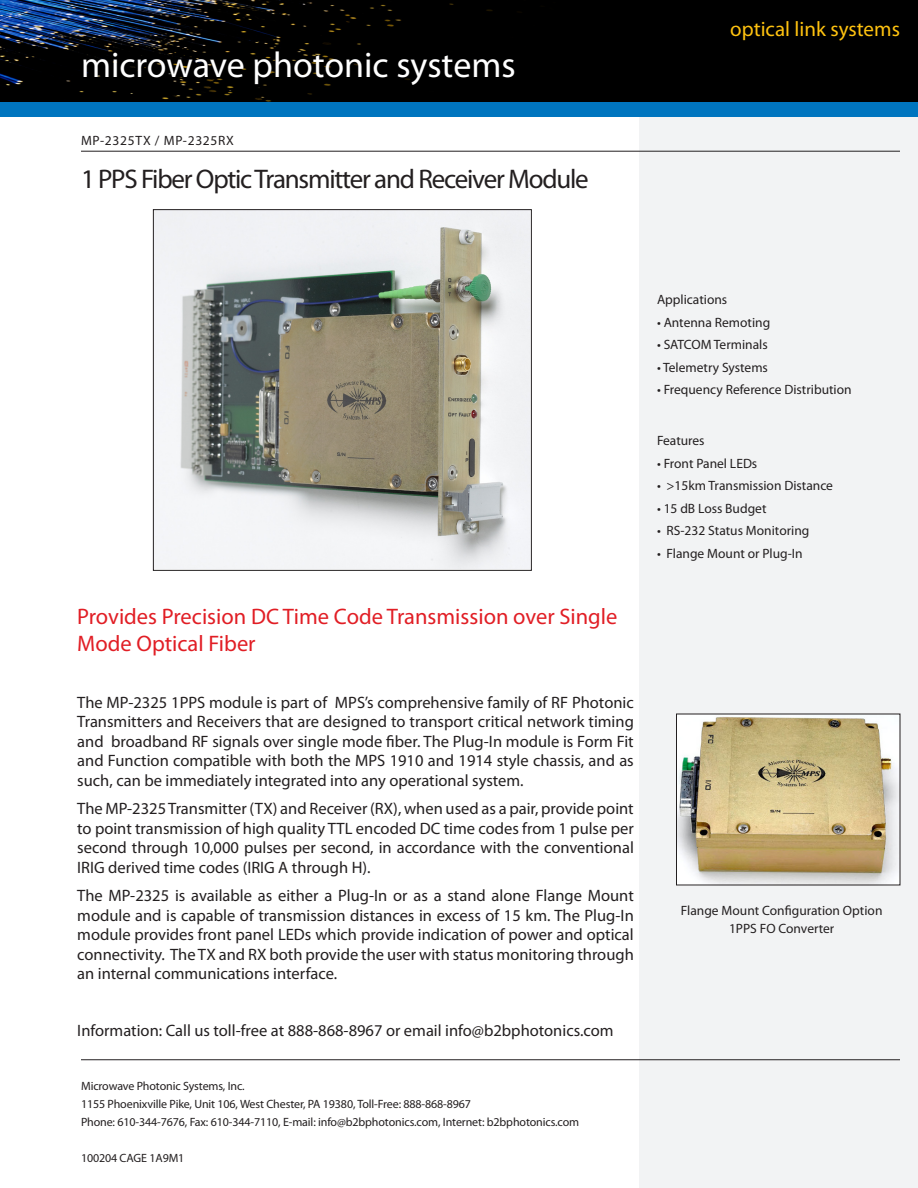
<style>
.page{position:relative;width:918px;height:1188px;background:#fff}
.page>*{position:absolute;margin:0;border:0;box-sizing:border-box;transform-origin:0 0}
.t1{font:36px "Myriad Pro";color:#fff}
.t2{font:27px "Myriad Pro";letter-spacing:-.045em;color:#231f20}
.Red_-_Product_Pitch{font:22.5px/27px "Myriad Pro";color:#e11e25}
.t3{font:21px "Myriad Pro";color:#fec210}
.Text{font:16.5px/19.5px "Myriad Pro";color:#231f20;text-align:justify}
.t4{font:13.5px "Myriad Pro";color:#231f20}
.t5{font:13.5px "Myriad Pro";letter-spacing:.05em;color:#231f20}
.t6{font:12px "Myriad Pro";letter-spacing:-.01em;color:#231f20}
</style>
<div class="page">
<div style="left:639px;top:54px;width:279px;height:1134px;background:#f2f3f4"></div>
<img style="left:0;top:0;width:918px;height:102px">
<div style="left:0;top:102px;width:918px;height:14px;background:#0075bf"></div>
<hr style="left:81px;top:151px;width:819px;height:1px;background:#231f20">
<img style="left:155px;top:211px;width:374px;height:358px">
<div style="left:153px;top:209px;width:379px;height:362px;border:1px solid #231f20"></div>
<hr style="left:81px;top:1059px;width:819px;height:1px;background:#231f20">
<img style="left:678px;top:716px;width:220px;height:167px">
<p class="t1" style="left:81px;top:43px;width:436px">microwave photonic systems</p>
<p class="t5" style="left:81px;top:132px;width:154px">MP-2325TX / MP-2325RX</p>
<p class="t2" style="left:81px;top:163px;width:509px">1 PPS Fiber Optic Transmitter and Receiver Module</p>
<p class="t3" style="left:730px;top:16px;width:171px">optical link systems</p>
<p class="Red_-_Product_Pitch" style="left:77px;top:602px;width:542px">Provides Precision DC Time Code Transmission over Single<br>Mode Optical Fiber</p>
<p class="Text" style="left:77px;top:692px;width:558px">The MP-2325 1PPS module is part of MPS’s comprehensive family of RF Photonic Transmitters and Receivers that are designed to transport critical network timing and broadband RF signals over single mode fiber. The Plug-In module is Form Fit and Function compatible with both the MPS 1910 and 1914 style chassis, and as such, can be immediately integrated into any operational system.</p>
<p class="Text" style="left:77px;top:799px;width:558px">The MP-2325 Transmitter (TX) and Receiver (RX), when used as a pair, provide point to point transmission of high quality TTL encoded DC time codes from 1 pulse per second through 10,000 pulses per second, in accordance with the conventional IRIG derived time codes (IRIG A through H).</p>
<p class="Text" style="left:77px;top:886px;width:558px">The MP-2325 is available as either a Plug-In or as a stand alone Flange Mount module and is capable of transmission distances in excess of 15 km. The Plug-In module provides front panel LEDs which provide indication of power and optical connectivity. The TX and RX both provide the user with status monitoring through an internal communications interface.</p>
<p class="Text" style="left:77px;top:1021px;width:538px">Information: Call us toll-free at 888-868-8967 or email info@b2bphotonics.com</p>
<p class="t6" style="left:81px;top:1078px;width:165px">Microwave Photonic Systems, Inc.</p>
<p class="t6" style="left:81px;top:1096px;width:392px">1155 Phoenixville Pike, Unit 106, West Chester, PA 19380, Toll-Free: 888-868-8967</p>
<p class="t6" style="left:81px;top:1114px;width:500px">Phone: 610-344-7676, Fax: 610-344-7110, E-mail: info@b2bphotonics.com, Internet: b2bphotonics.com</p>
<p class="t6" style="left:81px;top:1150px;width:105px">100204 CAGE 1A9M1</p>
<p class="t4" style="left:657px;top:291px;width:72px">Applications</p>
<p class="t4" style="left:657px;top:314px;width:115px">• Antenna Remoting</p>
<p class="t4" style="left:657px;top:336px;width:112px">• SATCOM Terminals</p>
<p class="t4" style="left:657px;top:359px;width:112px">• Telemetry Systems</p>
<p class="t4" style="left:657px;top:381px;width:196px">• Frequency Reference Distribution</p>
<p class="t4" style="left:657px;top:432px;width:49px">Features</p>
<p class="t4" style="left:657px;top:455px;width:102px">• Front Panel LEDs</p>
<p class="t4" style="left:657px;top:477px;width:178px">• &gt;15km Transmission Distance</p>
<p class="t4" style="left:657px;top:500px;width:111px">• 15 dB Loss Budget</p>
<p class="t4" style="left:657px;top:522px;width:154px">• RS-232 Status Monitoring</p>
<p class="t4" style="left:657px;top:545px;width:147px">• Flange Mount or Plug-In</p>
<p class="t4" style="left:681px;top:902px;width:203px">Flange Mount Configuration Option</p>
<p class="t4" style="left:729px;top:920px;width:107px">1PPS FO Converter</p>
</div>
